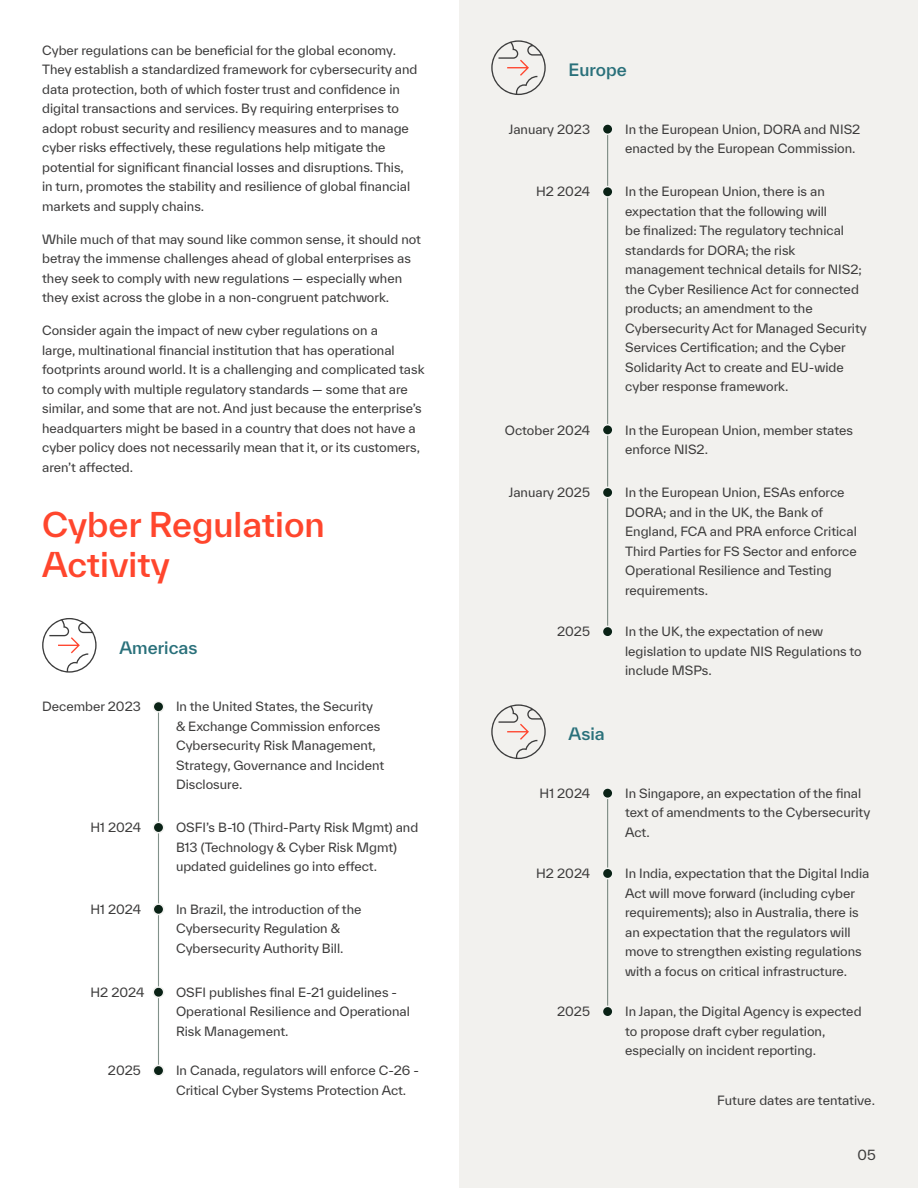
<style>
.page{position:relative;width:918px;height:1188px;background:#fff}
.page>*{position:absolute;margin:0;border:0;box-sizing:border-box;transform-origin:0 0}
.t1{font:500 33px/39.8px "TWK Everett";color:#ff462d}
.t2{font:500 16.5px "TWK Everett";color:#29707a}
.t3{font:13.5px "TWK Everett";color:#3d3c3c}
.t4{font:12.3px/19.5px "TWK Everett";color:#3d3c3c}
</style>
<div class="page">
<div style="left:459px;top:0;width:459px;height:1188px;background:#f2f1ee"></div>
<svg style="left:42px;top:618px;width:55px;height:55px"></svg>
<hr style="left:158px;top:706px;width:1px;height:364px;background:#042315">
<div style="left:153px;top:702px;width:11px;height:10px;background:#0a2216;border-radius:50%"></div>
<div style="left:153px;top:701px;width:11px;height:12px;border:2px solid #f3f3f1;border-radius:50%"></div>
<div style="left:153px;top:822px;width:11px;height:11px;background:#0a2216;border-radius:50%"></div>
<div style="left:153px;top:822px;width:11px;height:11px;border:2px solid #f3f3f1;border-radius:50%"></div>
<div style="left:153px;top:904px;width:11px;height:10px;background:#0a2216;border-radius:50%"></div>
<div style="left:153px;top:903px;width:11px;height:12px;border:2px solid #f3f3f1;border-radius:50%"></div>
<div style="left:153px;top:1065px;width:11px;height:11px;background:#0a2216;border-radius:50%"></div>
<div style="left:153px;top:1065px;width:11px;height:12px;border:2px solid #f3f3f1;border-radius:50%"></div>
<svg style="left:491px;top:40px;width:55px;height:55px"></svg>
<hr style="left:607px;top:129px;width:1px;height:503px;background:#042315">
<div style="left:602px;top:124px;width:11px;height:10px;background:#0a2216;border-radius:50%"></div>
<div style="left:602px;top:123px;width:12px;height:12px;border:2px solid #f3f3f1;border-radius:50%"></div>
<div style="left:602px;top:187px;width:11px;height:10px;background:#0a2216;border-radius:50%"></div>
<div style="left:602px;top:186px;width:12px;height:12px;border:2px solid #f3f3f1;border-radius:50%"></div>
<div style="left:602px;top:425px;width:11px;height:10px;background:#0a2216;border-radius:50%"></div>
<div style="left:602px;top:424px;width:12px;height:12px;border:2px solid #f3f3f1;border-radius:50%"></div>
<div style="left:602px;top:487px;width:11px;height:11px;background:#0a2216;border-radius:50%"></div>
<div style="left:602px;top:487px;width:12px;height:11px;border:2px solid #f3f3f1;border-radius:50%"></div>
<div style="left:602px;top:626px;width:11px;height:11px;background:#0a2216;border-radius:50%"></div>
<div style="left:602px;top:626px;width:12px;height:12px;border:2px solid #f3f3f1;border-radius:50%"></div>
<svg style="left:491px;top:704px;width:55px;height:55px"></svg>
<hr style="left:607px;top:793px;width:1px;height:223px;background:#042315">
<div style="left:602px;top:788px;width:11px;height:10px;background:#0a2216;border-radius:50%"></div>
<div style="left:602px;top:787px;width:12px;height:12px;border:2px solid #f3f3f1;border-radius:50%"></div>
<div style="left:602px;top:868px;width:11px;height:11px;background:#0a2216;border-radius:50%"></div>
<div style="left:602px;top:868px;width:12px;height:11px;border:2px solid #f3f3f1;border-radius:50%"></div>
<div style="left:602px;top:1006px;width:11px;height:11px;background:#0a2216;border-radius:50%"></div>
<div style="left:602px;top:1006px;width:12px;height:11px;border:2px solid #f3f3f1;border-radius:50%"></div>
<div style="left:153px;top:987px;width:11px;height:10px;background:#0a2216;border-radius:50%"></div>
<div style="left:153px;top:986px;width:11px;height:12px;border:2px solid #f3f3f1;border-radius:50%"></div>
<p class="t4" style="left:42px;top:40px;width:377px">Cyber regulations can be beneficial for the global economy.<br>They establish a standardized framework for cybersecurity and data protection, both of which foster trust and confidence in digital transactions and services. By requiring enterprises to adopt robust security and resiliency measures and to manage cyber risks effectively, these regulations help mitigate the potential for significant financial losses and disruptions. This, in turn, promotes the stability and resilience of global financial markets and supply chains.</p>
<p class="t4" style="left:42px;top:229px;width:380px">While much of that may sound like common sense, it should not betray the immense challenges ahead of global enterprises as they seek to comply with new regulations — especially when they exist across the globe in a non-congruent patchwork.</p>
<p class="t4" style="left:42px;top:321px;width:384px">Consider again the impact of new cyber regulations on a<br>large, multinational financial institution that has operational footprints around world. It is a challenging and complicated task to comply with multiple regulatory standards — some that are similar, and some that are not. And just because the enterprise’s headquarters might be based in a country that does not have a cyber policy does not necessarily mean that it, or its customers, aren’t affected.</p>
<h1 class="t1" style="left:42px;top:505px;width:284px">Cyber Regulation<br>Activity</h1>
<h2 class="t2" style="left:119px;top:636px;width:80px">Americas</h2>
<p class="t4" style="left:42px;top:697px;width:100px">December 2023</p>
<p class="t4" style="left:176px;top:697px;width:210px">In the United States, the Security &amp; Exchange Commission enforces<br>Cybersecurity Risk Management,<br>Strategy, Governance and Incident<br>Disclosure.</p>
<p class="t4" style="left:90px;top:818px;width:52px">H1 2024</p>
<p class="t4" style="left:176px;top:818px;width:244px">OSFI’s B-10 (Third-Party Risk Mgmt) and<br>B13 (Technology &amp; Cyber Risk Mgmt) updated guidelines go into effect.</p>
<p class="t4" style="left:90px;top:899px;width:52px">H1 2024</p>
<p class="t4" style="left:176px;top:899px;width:187px">In Brazil, the introduction of the<br>Cybersecurity Regulation &amp;<br>Cybersecurity Authority Bill.</p>
<p class="t4" style="left:90px;top:982px;width:55px">H2 2024</p>
<p class="t4" style="left:176px;top:982px;width:235px">OSFI publishes final E-21 guidelines -<br>Operational Resilience and Operational<br>Risk Management.</p>
<p class="t4" style="left:108px;top:1061px;width:34px">2025</p>
<p class="t4" style="left:176px;top:1061px;width:245px">In Canada, regulators will enforce C-26 -<br>Critical Cyber Systems Protection Act.</p>
<h2 class="t2" style="left:569px;top:58px;width:60px">Europe</h2>
<p class="t4" style="left:509px;top:119px;width:83px">January 2023</p>
<p class="t4" style="left:625px;top:119px;width:237px">In the European Union, DORA and NIS2 enacted by the European Commission.</p>
<p class="t4" style="left:536px;top:182px;width:55px">H2 2024</p>
<p class="t4" style="left:625px;top:182px;width:243px">In the European Union, there is an expectation that the following will<br>be finalized: The regulatory technical standards for DORA; the risk management technical details for NIS2; the Cyber Resilience Act for connected products; an amendment to the Cybersecurity Act for Managed Security Services Certification; and the Cyber Solidarity Act to create and EU-wide cyber response framework.</p>
<p class="t4" style="left:505px;top:420px;width:87px">October 2024</p>
<p class="t4" style="left:625px;top:420px;width:229px">In the European Union, member states enforce NIS2.</p>
<p class="t4" style="left:509px;top:483px;width:83px">January 2025</p>
<p class="t4" style="left:625px;top:483px;width:233px">In the European Union, ESAs enforce<br>DORA; and in the UK, the Bank of<br>England, FCA and PRA enforce Critical<br>Third Parties for FS Sector and enforce<br>Operational Resilience and Testing requirements.</p>
<p class="t4" style="left:557px;top:622px;width:34px">2025</p>
<p class="t4" style="left:625px;top:622px;width:238px">In the UK, the expectation of new legislation to update NIS Regulations to include MSPs.</p>
<h2 class="t2" style="left:569px;top:722px;width:38px">Asia</h2>
<p class="t4" style="left:540px;top:783px;width:52px">H1 2024</p>
<p class="t4" style="left:625px;top:783px;width:247px">In Singapore, an expectation of the final text of amendments to the Cybersecurity<br>Act.</p>
<p class="t4" style="left:536px;top:864px;width:55px">H2 2024</p>
<p class="t4" style="left:625px;top:864px;width:246px">In India, expectation that the Digital India Act will move forward (including cyber requirements); also in Australia, there is an expectation that the regulators will move to strengthen existing regulations with a focus on critical infrastructure.</p>
<p class="t4" style="left:557px;top:1002px;width:34px">2025</p>
<p class="t4" style="left:625px;top:1002px;width:238px">In Japan, the Digital Agency is expected to propose draft cyber regulation, especially on incident reporting.</p>
<p class="t4" style="left:717px;top:1090px;width:159px">Future dates are tentative.</p>
<p class="t3" style="left:858px;top:1146px;width:20px">05</p>
<p class="t3" style="left:861px;top:1146px;width:16px">xx</p>
</div>
